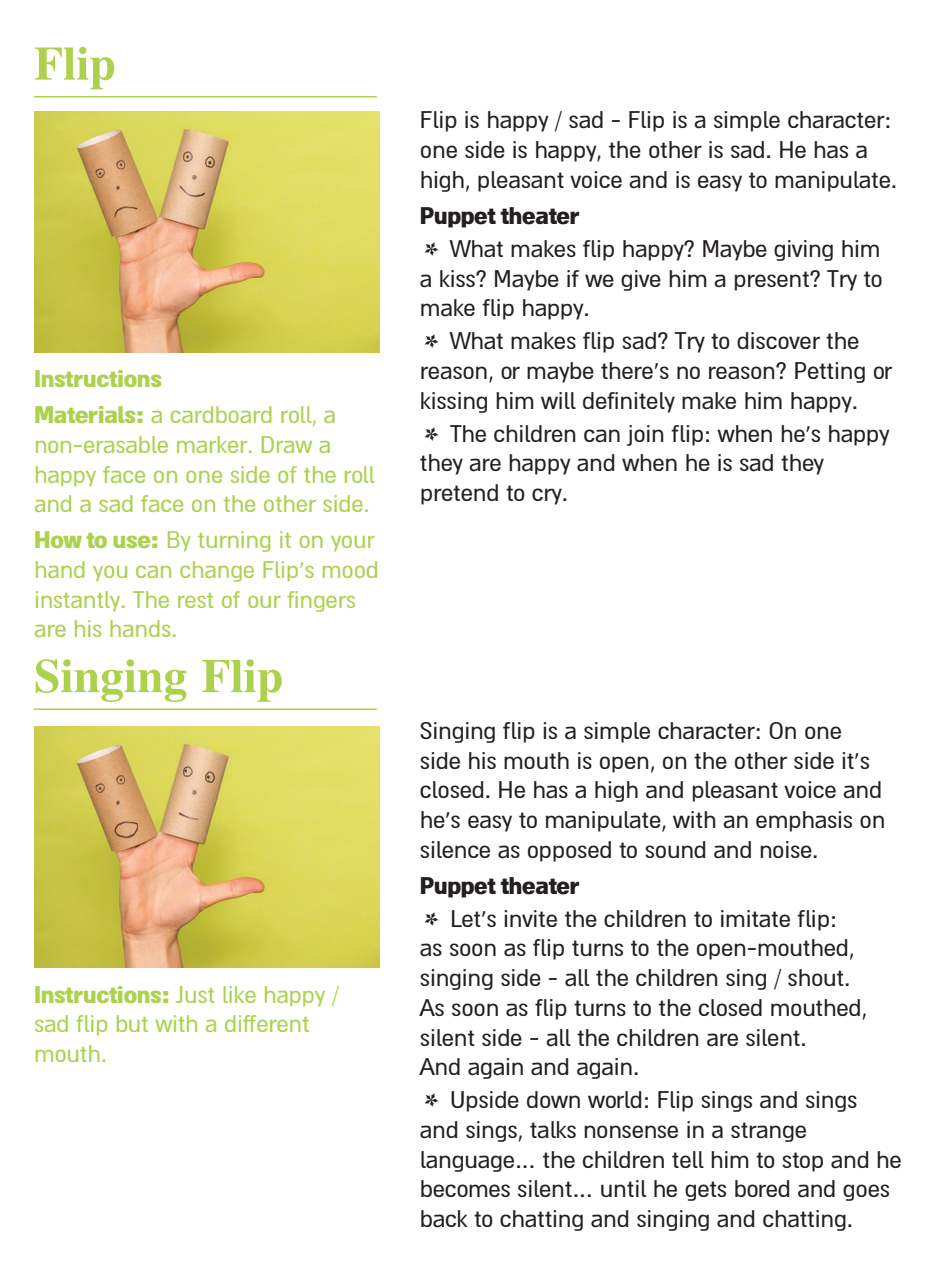
<style>
.page{position:relative;width:936px;height:1276px;background:#fff}
.page>*{position:absolute;margin:0;border:0;box-sizing:border-box;transform-origin:0 0}
.t1{font:700 57px "Drugulin CLM";color:#acd14d}
.t2{font:42px "Bodoni Svty Two ITCTT";color:#231f20}
.t3{font:27px/29.7px "Almoni DLAAA";letter-spacing:-.01em;color:#231f20}
.t4{font:27px/29.7px "Almoni DLAAA";letter-spacing:-.01em;color:#acd14d}
.t5{font:900 27px/36px "Almoni DLAAA";letter-spacing:-.01em;color:#acd14d}
.t6{font:900 27px "Almoni DLAAA";letter-spacing:-.01em;color:#231f20}
.s1{font-weight:400}
.s2{font-weight:900}
</style>
<div class="page">
<hr style="left:34px;top:96px;width:343px;height:1px;background:#acd14d">
<img style="left:34px;top:111px;width:345px;height:242px">
<hr style="left:34px;top:708px;width:343px;height:2px;background:#acd14d">
<img style="left:34px;top:726px;width:345px;height:241px">
<h1 class="t1" style="left:34px;top:37px;width:83px">Flip</h1>
<p class="t5" style="left:34px;top:361px;width:303px">Instructions<br>Materials <span class="s1">a</span>: <span class="s1">cardboard roll a,</span></p>
<p class="t4" style="left:34px;top:430px;width:342px">non-erasable marker. Draw a happy face on one side of the roll and a sad face on the other side.</p>
<p class="t4" style="left:34px;top:526px;width:346px"><span class="s2">How to use:</span> By turning it on your hand you can change Flip s’ mood instantly. The rest of our fingers are his hands.</p>
<h1 class="t1" style="left:34px;top:649px;width:251px">Singing Flip</h1>
<p class="t4" style="left:34px;top:980px;width:306px"><span class="s2">Instructions:</span> Just like happy / sad flip but with a different mouth.</p>
<p class="t3" style="left:420px;top:106px;width:479px">Flip is happy / sad - Flip ais simple character: one side is happy, the other is sad. He has a high, pleasant voice and is easy to manipulate.</p>
<p class="t6" style="left:420px;top:201px;width:161px">Puppet theater</p>
<p class="t3" style="left:450px;top:234px;width:432px">What makes flip happy? Maybe giving him</p>
<h2 class="t2" style="left:420px;top:223px;width:24px">*</h2>
<p class="t3" style="left:420px;top:264px;width:464px">a kiss? Maybe if we give him a present? Try to make flip happy.</p>
<p class="t3" style="left:450px;top:327px;width:411px">What makes flip sad? Try to discover the</p>
<h2 class="t2" style="left:420px;top:315px;width:24px">*</h2>
<p class="t3" style="left:420px;top:356px;width:474px">reason, or maybe there s’ no reason? Petting or kissing him will definitely make him happy.</p>
<p class="t3" style="left:450px;top:419px;width:441px">The children can join flip: when he s’ happy</p>
<h2 class="t2" style="left:420px;top:408px;width:24px">*</h2>
<p class="t3" style="left:420px;top:449px;width:405px">they are happy and when he is sad they pretend to cry.</p>
<p class="t3" style="left:420px;top:716px;width:467px">Singing flip ais simple character: On one side his mouth is open, on the other side s’i t closed. He has a high and pleasant voice and he s’ easy to manipulate, with an emphasis on silence as opposed to sound and noise.</p>
<p class="t6" style="left:420px;top:870px;width:161px">Puppet theater</p>
<p class="t3" style="left:450px;top:904px;width:389px">Let s’ invite the children to imitate flip:</p>
<h2 class="t2" style="left:420px;top:893px;width:24px">*</h2>
<p class="t3" style="left:420px;top:933px;width:449px">as soon as flip turns to the open-mouthed, singing side - all the children sing / shout.<br>As soon as flip turns to the closed mouthed, silent side - all the children are silent.<br>And again and again.</p>
<p class="t3" style="left:450px;top:1085px;width:409px">Upside down world: Flip sings and sings</p>
<h2 class="t2" style="left:420px;top:1074px;width:24px">*</h2>
<p class="t3" style="left:420px;top:1115px;width:483px">and sings, talks nonsense in a strange language… the children tell him to stop and he becomes silent… until he gets bored and goes back to chatting and singing and chatting.</p>
</div>
